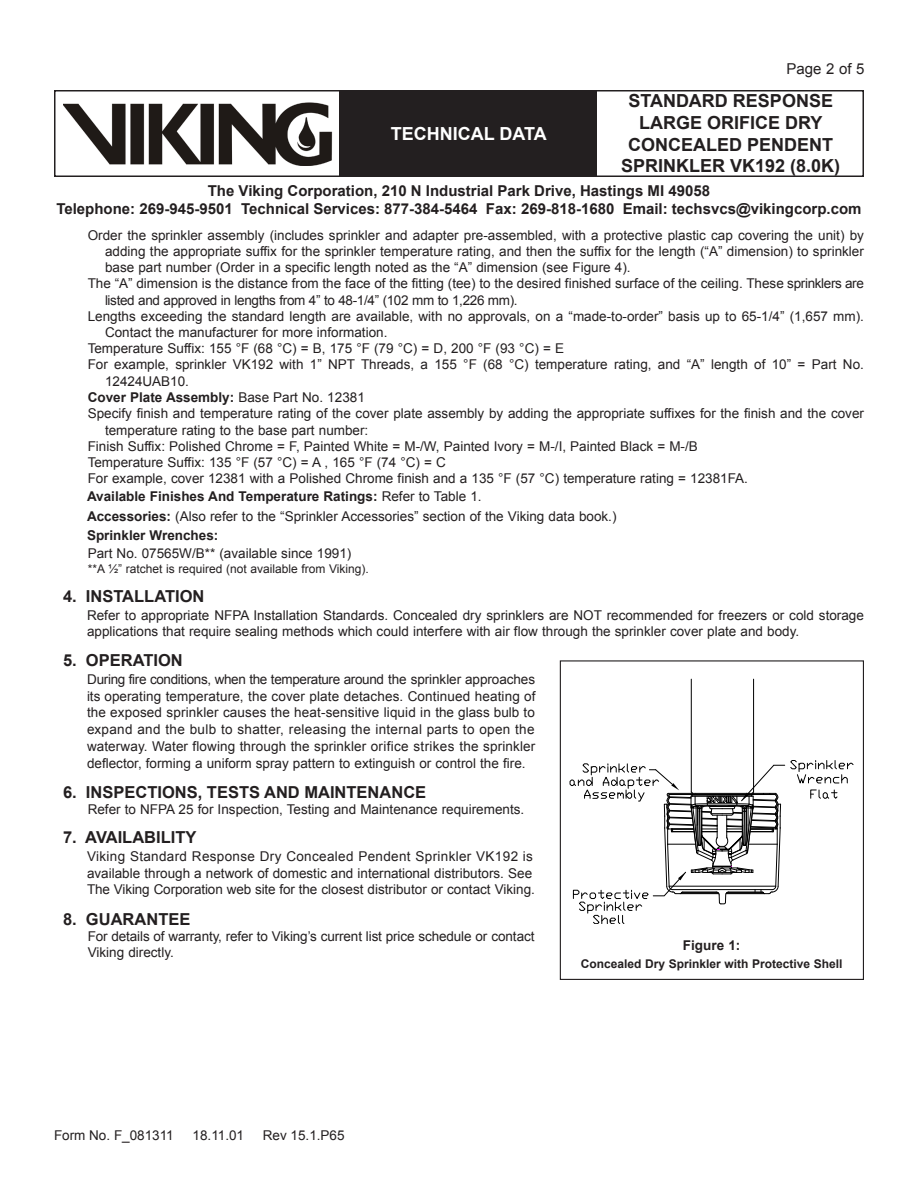
<style>
.page{position:relative;width:918px;height:1188px;background:#fff}
.page>*{position:absolute;margin:0;border:0;box-sizing:border-box;transform-origin:0 0}
.t1{font:700 18px/21.6px "Arial";color:#231f20;text-align:center}
.t2{font:700 18px "Arial";color:#fff}
.Heading{font:700 16.5px "Arial";color:#231f20}
.t3{font:700 15px/18px "Arial";color:#231f20;text-align:center}
.t4{font:15px "Arial";color:#231f20}
.Technical_Data{font:13.5px/16.2px "Arial";color:#231f20}
.Body_Text{font:13.5px/16.2px "Arial";color:#231f20}
.Body_Text-2{font:13.5px "Arial";letter-spacing:.025em;color:#231f20}
.Body_Text-3{font:700 13.5px "Arial";color:#231f20}
.Body_Text-4{font:13.5px "Arial";letter-spacing:-.025em;color:#231f20}
.Technical_Data-2{font:700 13.5px "Arial";color:#231f20}
.Center_-_Bold{font:700 13.5px "Arial";color:#231f20}
.Technical_Data-3{font:12px "Arial";color:#231f20}
.Center-Bold{font:700 12px "Arial";color:#231f20}
.s1{font-weight:400}
.s2{font-weight:700}
</style>
<div class="page">
<div style="left:54px;top:90px;width:810px;height:87px;border:2px solid #231f20"></div>
<div style="left:340px;top:91px;width:257px;height:85px;background:#231f20"></div>
<img style="left:63px;top:102px;width:269px;height:63px">
<div style="left:560px;top:660px;width:304px;height:320px;border:1px solid #231f20"></div>
<hr style="left:691px;top:679px;width:1px;height:113px;background:#000">
<hr style="left:753px;top:679px;width:1px;height:113px;background:#000">
<svg style="left:570px;top:760px;width:283px;height:164px"></svg>
<h1 class="t2" style="left:391px;top:121px;width:157px">TECHNICAL DATA</h1>
<p class="t4" style="left:787px;top:59px;width:79px">Page 2 of 5</p>
<h1 class="t1" style="left:621px;top:91px;width:221px">STANDARD RESPONSE<br>LARGE ORIFICE DRY<br>CONCEALED PENDENT<br>SPRINKLER VK192 (8.0K)</h1>
<p class="t3" style="left:56px;top:182px;width:807px">The Viking Corporation, 210 N Industrial Park Drive, Hastings MI 49058<br>Telephone: 269-945-9501 Technical Services: 877-384-5464 Fax: 269-818-1680 Email: techsvcs@vikingcorp.com</p>
<p class="Technical_Data" style="left:105px;top:227px;width:760px;text-align:justify;text-indent:-17px">Order the sprinkler assembly (includes sprinkler and adapter pre-assembled, with a protective plastic cap covering the unit) by adding the appropriate suffix for the sprinkler temperature rating, and then the suffix for the length (“A” dimension) to sprinkler base part number (Order in a specific length noted as the “A” dimension (see Figure 4).</p>
<p class="Technical_Data" style="left:105px;top:276px;width:760px;text-indent:-17px">The “A” dimension is the distance from the face of the fitting (tee) to the desired finished surface of the ceiling. These sprinklers are listed and approved in lengths from 4” to 48-1/4” (102 mm to 1,226 mm).</p>
<p class="Technical_Data" style="left:105px;top:308px;width:761px;text-indent:-17px">Lengths exceeding the standard length are available, with no approvals, on a “made-to-order” basis up to 65-1/4” (1,657 mm).<br>Contact the manufacturer for more information.</p>
<p class="Technical_Data" style="left:88px;top:341px;width:478px">Temperature Suffix: 155 °F (68 °C) = B, 175 °F (79 °C) = D, 200 °F (93 °C) = E</p>
<p class="Technical_Data" style="left:105px;top:357px;width:760px;text-indent:-17px">For example, sprinkler VK192 with 1” NPT Threads, a 155 °F (68 °C) temperature rating, and “A” length of 10” = Part No.<br>12424UAB10.</p>
<p class="Technical_Data-2" style="left:88px;top:388px;width:279px">Cover Plate Assembly: <span class="s1">Base Part No. 12381</span></p>
<p class="Technical_Data" style="left:105px;top:406px;width:761px;text-indent:-17px">Specify finish and temperature rating of the cover plate assembly by adding the appropriate suffixes for the finish and the cover temperature rating to the base part number:</p>
<p class="Technical_Data" style="left:88px;top:438px;width:612px">Finish Suffix: Polished Chrome = F, Painted White = M-/W, Painted Ivory = M-/I, Painted Black = M-/B</p>
<p class="Technical_Data" style="left:88px;top:455px;width:360px">Temperature Suffix: 135 °F (57 °C) = A , 165 °F (74 °C) = C</p>
<p class="Technical_Data" style="left:88px;top:471px;width:662px">For example, cover 12381 with a Polished Chrome finish and a 135 °F (57 °C) temperature rating = 12381FA.</p>
<p class="Body_Text-3" style="left:87px;top:488px;width:396px">Available Finishes And Temperature Ratings: <span class="s1">Refer to Table 1.</span></p>
<p class="Body_Text" style="left:87px;top:508px;width:531px"><span class="s2">Accessories:</span> (Also refer to the “Sprinkler Accessories” section of the Viking data book.)</p>
<p class="Body_Text-3" style="left:87px;top:526px;width:133px">Sprinkler Wrenches:</p>
<p class="Technical_Data" style="left:88px;top:545px;width:265px">Part No. 07565W/B** (available since 1991)</p>
<p class="Technical_Data-3" style="left:88px;top:561px;width:283px">**A ½” ratchet is required (not available from Viking).</p>
<p class="Heading" style="left:63px;top:585px;width:143px">4. INSTALLATION</p>
<p class="Body_Text" style="left:87px;top:607px;width:779px">Refer to appropriate NFPA Installation Standards. Concealed dry sprinklers are NOT recommended for freezers or cold storage applications that require sealing methods which could interfere with air flow through the sprinkler cover plate and body.</p>
<p class="Heading" style="left:63px;top:649px;width:121px">5. OPERATION</p>
<p class="Body_Text-4" style="left:87px;top:670px;width:450px">During fire conditions, when the temperature around the sprinkler approaches</p>
<p class="Body_Text" style="left:87px;top:688px;width:450px">its operating temperature, the cover plate detaches. Continued heating of</p>
<p class="Body_Text" style="left:87px;top:705px;width:449px">the exposed sprinkler causes the heat-sensitive liquid in the glass bulb to</p>
<p class="Body_Text-2" style="left:87px;top:721px;width:449px">expand and the bulb to shatter, releasing the internal parts to open the</p>
<p class="Body_Text" style="left:87px;top:738px;width:450px">waterway. Water flowing through the sprinkler orifice strikes the sprinkler</p>
<p class="Body_Text" style="left:87px;top:755px;width:440px">deflector, forming a uniform spray pattern to extinguish or control the fire.</p>
<p class="Heading" style="left:63px;top:781px;width:365px">6. INSPECTIONS, TESTS AND MAINTENANCE</p>
<p class="Technical_Data" style="left:88px;top:802px;width:438px">Refer to NFPA 25 for Inspection, Testing and Maintenance requirements.</p>
<p class="Heading" style="left:63px;top:826px;width:135px">7. AVAILABILITY</p>
<p class="Body_Text-2" style="left:87px;top:847px;width:448px">Viking Standard Response Dry Concealed Pendent Sprinkler VK192 is</p>
<p class="Body_Text" style="left:87px;top:865px;width:447px">available through a network of domestic and international distributors. See</p>
<p class="Body_Text" style="left:87px;top:882px;width:449px">The Viking Corporation web site for the closest distributor or contact Viking.</p>
<p class="Heading" style="left:63px;top:908px;width:129px">8. GUARANTEE</p>
<p class="Technical_Data" style="left:88px;top:928px;width:448px">For details of warranty, refer to Viking’s current list price schedule or contact</p>
<p class="Technical_Data" style="left:88px;top:945px;width:88px">Viking directly.</p>
<p class="Center_-_Bold" style="left:683px;top:936px;width:59px">Figure 1:</p>
<p class="Center-Bold" style="left:581px;top:956px;width:263px">Concealed Dry Sprinkler with Protective Shell</p>
<p class="Technical_Data" style="left:54px;top:1128px;width:121px">Form No. F_081311</p>
<p class="Technical_Data" style="left:193px;top:1128px;width:53px">18.11.01</p>
<p class="Technical_Data" style="left:263px;top:1128px;width:83px">Rev 15.1.P65</p>
</div>
